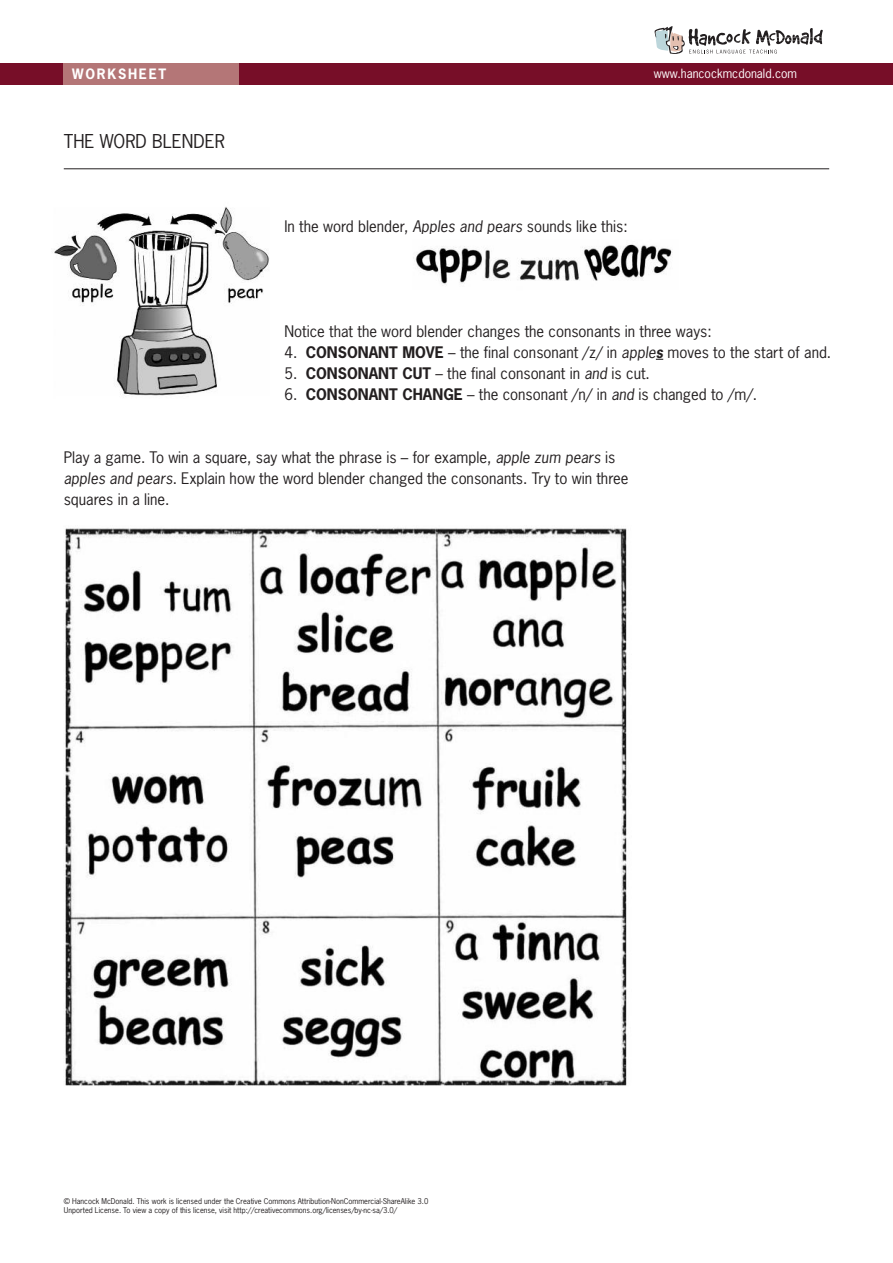
<style>
.page{position:relative;width:893px;height:1263px;background:#fff}
.page>*{position:absolute;margin:0;border:0;box-sizing:border-box;transform-origin:0 0}
.t1{font:18px "News Gothic";color:#231f20}
.t2{font:15px/21px "News Gothic";color:#231f20}
.t3{font:700 13.5px "News Gothic";letter-spacing:.125em;color:#fff}
.t4{font:12px "News Gothic";color:#fff}
.t5{font:7.5px/9px "News Gothic";color:#231f20}
.s1{font-style:italic}
.s2{font-weight:700}
.s3{font-weight:700;font-style:italic}
</style>
<div class="page">
<img style="left:54px;top:207px;width:215px;height:189px">
<div style="left:0;top:64px;width:893px;height:21px;background:#770e28"></div>
<div style="left:64px;top:64px;width:175px;height:21px;background:#b47677"></div>
<svg style="left:654px;top:26px;width:169px;height:28px"></svg>
<hr style="left:64px;top:168px;width:765px;height:1px;background:#231f20">
<img style="left:65px;top:528px;width:562px;height:558px">
<img style="left:413px;top:244px;width:259px;height:41px">
<p class="t3" style="left:72px;top:66px;width:96px">WORKSHEET</p>
<p class="t4" style="left:654px;top:66px;width:145px">www.hancockmcdonald.com</p>
<p class="t1" style="left:64px;top:131px;width:163px">THE WORD BLENDER</p>
<p class="t2" style="left:284px;top:216px;width:345px">In the word blender, <span class="s1">Apples and pears</span> sounds like this:</p>
<p class="t2" style="left:284px;top:321px;width:429px">Notice that the word blender changes the consonants in three ways:</p>
<p class="t2" style="left:284px;top:342px;width:548px">4. <span class="s2">CONSONANT MOVE</span> – the final consonant /z/ in <span class="s1">apple</span><span class="s3">s</span> moves to the start of and.</p>
<p class="t2" style="left:284px;top:363px;width:367px">5. <span class="s2">CONSONANT CUT</span> – the final consonant in <span class="s1">and</span> is cut.</p>
<p class="t2" style="left:284px;top:384px;width:474px">6. <span class="s2">CONSONANT CHANGE</span> – the consonant /n/ in <span class="s1">and</span> is changed to /m/.</p>
<p class="t2" style="left:64px;top:447px;width:566px">Play a game. To win a square, say what the phrase is – for example, <span class="s1">apple zum pears</span> is <span class="s1">apples and pears</span>. Explain how the word blender changed the consonants. Try to win three squares in a line.</p>
<p class="t5" style="left:64px;top:1197px;width:366px">© Hancock McDonald. This work is licensed under the Creative Commons Attribution-NonCommercial-ShareAlike 3.0<br>Unported License. To view a copy of this license, visit http://creativecommons.org/licenses/by-nc-sa/3.0/</p>
</div>
